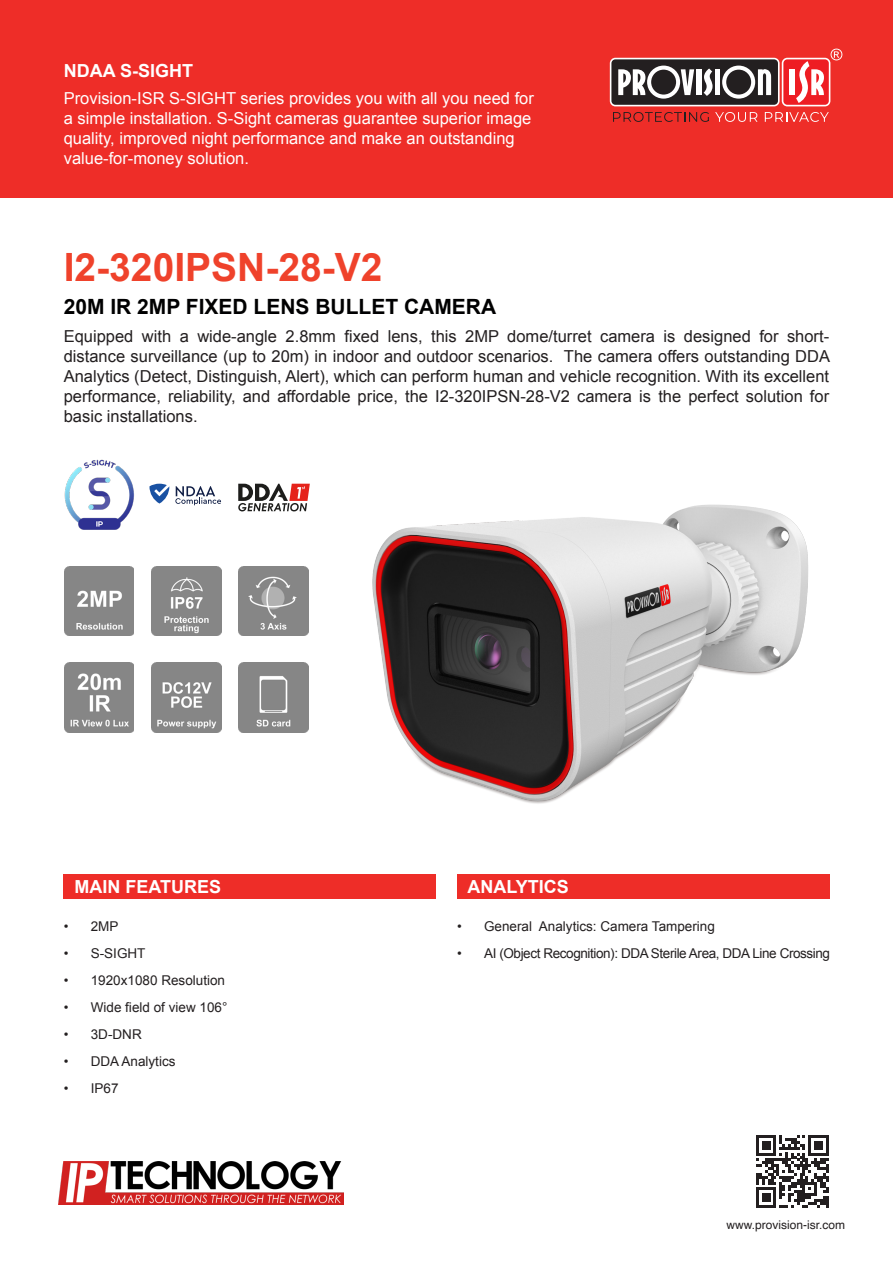
<style>
.page{position:relative;width:893px;height:1263px;background:#fff}
.page>*{position:absolute;margin:0;border:0;box-sizing:border-box;transform-origin:0 0}
.t1{font:700 39px "Arial";color:#ef422b}
.t2{font:700 21px "Arial";color:#000001}
.t3{font:700 18px "Arial";color:#fff}
.t4{font:16.5px/19.8px "Arial";color:#231f20;text-align:justify}
.t5{font:16.5px/19.8px "Arial";color:#fff}
.t6{font:13.5px "Arial";color:#231f20}
.t7{font:13.5px "Arial";letter-spacing:-.03em;color:#231f20}
.t8{font:12px "Helvetica";color:#231f20}
</style>
<div class="page">
<div style="left:0;top:0;width:893px;height:198px;background:#ee2d28"></div>
<svg style="left:610px;top:49px;width:232px;height:57px"></svg>
<svg style="left:613px;top:112px;width:96px;height:10px"></svg>
<svg style="left:715px;top:112px;width:42px;height:10px"></svg>
<svg style="left:765px;top:112px;width:64px;height:10px"></svg>
<img style="left:372px;top:504px;width:436px;height:300px">
<img style="left:64px;top:459px;width:70px;height:71px">
<svg style="left:756px;top:1135px;width:72px;height:73px"></svg>
<img style="left:151px;top:566px;width:70px;height:70px">
<img style="left:64px;top:566px;width:70px;height:70px">
<img style="left:239px;top:663px;width:69px;height:69px">
<img style="left:239px;top:566px;width:69px;height:70px">
<img style="left:64px;top:663px;width:70px;height:69px">
<img style="left:151px;top:663px;width:70px;height:69px">
<img style="left:58px;top:1161px;width:286px;height:44px">
<div style="left:64px;top:874px;width:372px;height:25px;background:#ee2d28"></div>
<div style="left:457px;top:874px;width:372px;height:25px;background:#ee2d28"></div>
<svg style="left:149px;top:484px;width:20px;height:19px"></svg>
<svg style="left:175px;top:486px;width:46px;height:19px"></svg>
<svg style="left:238px;top:484px;width:72px;height:27px"></svg>
<p class="t3" style="left:64px;top:59px;width:131px">NDAA S-SIGHT</p>
<p class="t5" style="left:64px;top:89px;width:472px">Provision-ISR S-SIGHT series provides you with all you need for a simple installation. S-Sight cameras guarantee superior image quality, improved night performance and make an outstanding value-for-money solution.</p>
<p class="t1" style="left:64px;top:242px;width:320px">I2-320IPSN-28-V2</p>
<p class="t2" style="left:64px;top:293px;width:434px">20M IR 2MP FIXED LENS BULLET CAMERA</p>
<p class="t4" style="left:64px;top:327px;width:768px">Equipped with a wide-angle 2.8mm fixed lens, this 2MP dome/turret camera is designed for short&shy;distance surveillance (up to 20m) in indoor and outdoor scenarios. The camera offers outstanding DDA Analytics (Detect, Distinguish, Alert), which can perform human and vehicle recognition. With its excellent performance, reliability, and affordable price, the I2-320IPSN-28-V2 camera is the perfect solution for basic installations.</p>
<p class="t3" style="left:74px;top:875px;width:148px">MAIN FEATURES</p>
<p class="t3" style="left:467px;top:875px;width:103px">ANALYTICS</p>
<p class="t6" style="left:64px;top:917px;width:56px">• 2MP</p>
<p class="t6" style="left:64px;top:944px;width:83px">• S-SIGHT</p>
<p class="t6" style="left:64px;top:971px;width:163px">• 1920x1080 Resolution</p>
<p class="t6" style="left:64px;top:998px;width:165px">• Wide field of view 106°</p>
<p class="t6" style="left:64px;top:1025px;width:79px">• 3D-DNR</p>
<p class="t6" style="left:64px;top:1052px;width:113px">• DDA Analytics</p>
<p class="t6" style="left:64px;top:1079px;width:56px">• IP67</p>
<p class="t6" style="left:457px;top:917px;width:259px">• General Analytics: Camera Tampering</p>
<p class="t7" style="left:457px;top:944px;width:374px">• AI (Object Recognition): DDA Sterile Area, DDA Line Crossing</p>
<p class="t8" style="left:727px;top:1216px;width:120px">www.provision-isr.com</p>
</div>
